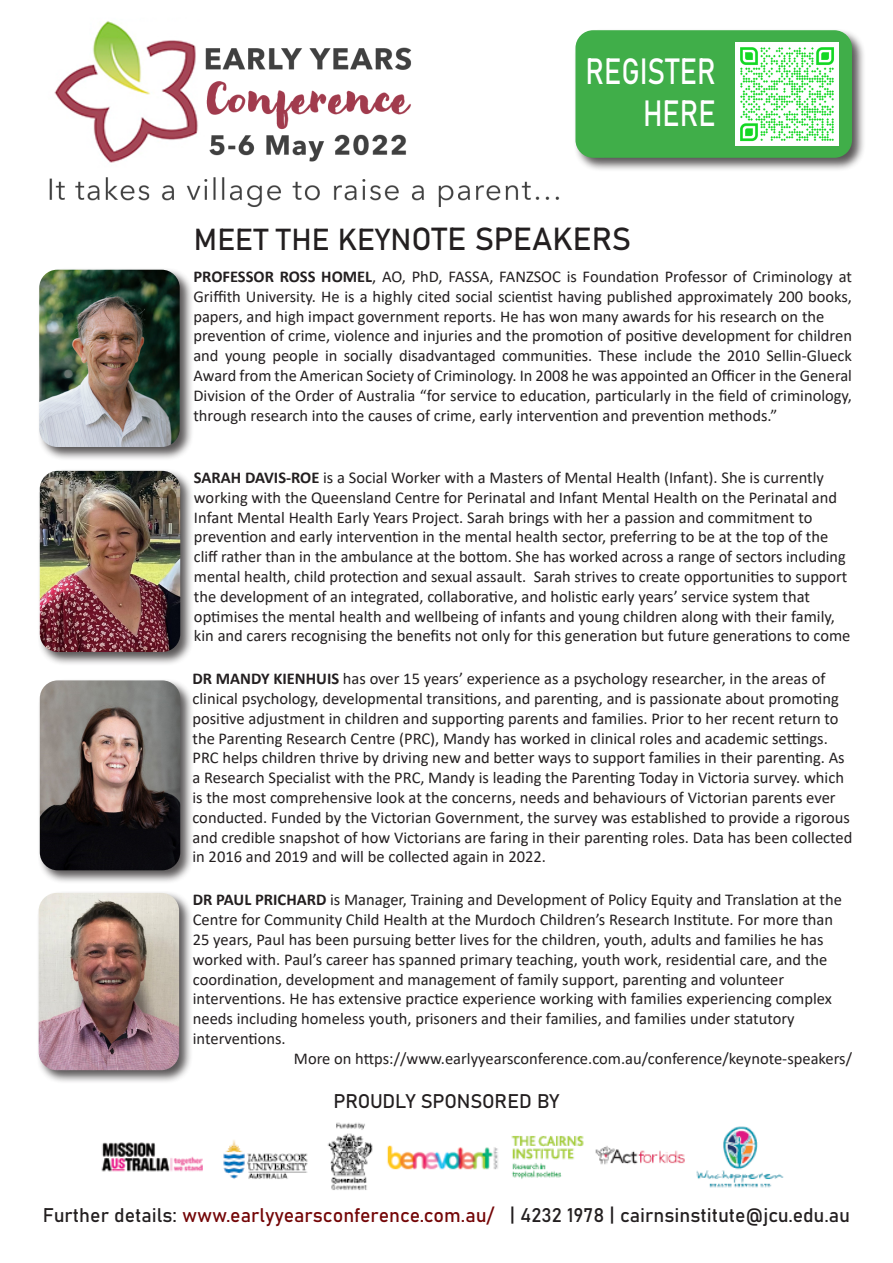
<style>
.page{position:relative;width:893px;height:1263px;background:#fff}
.page>*{position:absolute;margin:0;border:0;box-sizing:border-box;transform-origin:0 0}
.t1{font:36px "Bahnschrift";color:#fff;scale:.8 1}
.t2{font:30px "Bahnschrift";color:#231f20}
.t3{font:19.5px "Bahnschrift";color:#231f20}
.t4{font:16.5px/19.8px "Calibri";color:#231f20}
.s1{font-size:31.5px}
.s2{font-weight:700}
.s3{color:#740607}
</style>
<div class="page">
<img style="left:49px;top:21px;width:511px;height:186px">
<div style="left:573px;top:28px;width:293px;height:144px;background:#231f20;opacity:.75"></div>
<div style="left:576px;top:31px;width:275px;height:126px;background:#40ae49;border-radius:17px"></div>
<div style="left:575px;top:30px;width:277px;height:128px;border:2px solid #40ae49;border-radius:17px"></div>
<img style="left:101px;top:1122px;width:683px;height:68px">
<div style="left:38px;top:469px;width:157px;height:197px;background:#231f20;opacity:.75"></div>
<img style="left:40px;top:471px;width:140px;height:181px">
<div style="left:36px;top:891px;width:158px;height:193px;background:#231f20;opacity:.75"></div>
<img style="left:39px;top:893px;width:140px;height:177px">
<div style="left:38px;top:678px;width:157px;height:206px;background:#231f20;opacity:.75"></div>
<img style="left:40px;top:680px;width:140px;height:190px">
<div style="left:37px;top:267px;width:157px;height:194px;background:#231f20;opacity:.75"></div>
<img style="left:39px;top:270px;width:141px;height:177px">
<img style="left:735px;top:42px;width:104px;height:104px">
<p class="t1" style="left:585px;top:49px;width:165px">REGISTER</p>
<p class="t1" style="left:643px;top:91px;width:92px">HERE</p>
<p class="t2" style="left:194px;top:220px;width:439px">MEET THE KEYN<span class="s1">OTE SPEAKERS</span></p>
<p class="t4" style="left:193px;top:266px;width:660px;text-align:justify"><span class="s2">PROFESSOR ROSS HOMEL</span>, AO, PhD, FASSA, FANZSOC is Foundation Professor of Criminology at Griffith University. He is a highly cited social scientist having published approximately 200 books, papers, and high impact government reports. He has won many awards for his research on the</p>
<p class="t4" style="left:193px;top:326px;width:660px;text-align:justify">prevention of crime, violence and injuries and the promotion of positive development for children and young people in socially disadvantaged communities. These include the 2010 Sellin-Glueck Award from the American Society of Criminology. In 2008 he was appointed an Officer in the General Division of the Order of Australia “for service to education, particularly in the field of criminology, through research into the causes of crime, early intervention and prevention methods.”</p>
<p class="t4" style="left:194px;top:467px;width:645px"><span class="s2">SARAH DAVIS-ROE</span> is a Social Worker with a Masters of Mental Health (Infant). She is currently working with the Queensland Centre for Perinatal and Infant Mental Health on the Perinatal and<br>Infant Mental Health Early Years Project. Sarah brings with her a passion and commitment to</p>
<p class="t4" style="left:194px;top:527px;width:655px">prevention and early intervention in the mental health sector, preferring to be at the top of the cliff rather than in the ambulance at the bottom. She has worked across a range of sectors including mental health, child protection and sexual assault. Sarah strives to create opportunities to support the development of an integrated, collaborative, and holistic early years’ service system that</p>
<p class="t4" style="left:194px;top:606px;width:658px">optimises the mental health and wellbeing of infants and young children along with their family, kin and carers recognising the benefits not only for this generation but future generations to come</p>
<p class="t4" style="left:192px;top:668px;width:661px"><span class="s2">DR MANDY KIENHUIS</span> has over 15 years’ experience as a psychology researcher, in the areas of clinical psychology, developmental transitions, and parenting, and is passionate about promoting positive adjustment in children and supporting parents and families. Prior to her recent return to the Parenting Research Centre (PRC), Mandy has worked in clinical roles and academic settings.<br>PRC helps children thrive by driving new and better ways to support families in their parenting. As a Research Specialist with the PRC, Mandy is leading the Parenting Today in Victoria survey. which is the most comprehensive look at the concerns, needs and behaviours of Victorian parents ever conducted. Funded by the Victorian Government, the survey was established to provide a rigorous and credible snapshot of how Victorians are faring in their parenting roles. Data has been collected in 2016 and 2019 and will be collected again in 2022.</p>
<p class="t4" style="left:193px;top:889px;width:651px"><span class="s2">DR PAUL PRICHARD</span> is Manager, Training and Development of Policy Equity and Translation at the Centre for Community Child Health at the Murdoch Children’s Research Institute. For more than 25 years, Paul has been pursuing better lives for the children, youth, adults and families he has worked with. Paul’s career has spanned primary teaching, youth work, residential care, and the coordination, development and management of family support, parenting and volunteer</p>
<p class="t4" style="left:193px;top:988px;width:641px">interventions. He has extensive practice experience working with families experiencing complex needs including homeless youth, prisoners and their families, and families under statutory</p>
<p class="t4" style="left:193px;top:1028px;width:94px">interventions.</p>
<p class="t4" style="left:294px;top:1048px;width:560px">More on https://www.earlyyearsconference.com.au/conference/keynote-speakers/</p>
<p class="t3" style="left:334px;top:1089px;width:227px">PROUDLY SPONSORED BY</p>
<p class="t3" style="left:43px;top:1203px;width:809px">Further details: <span class="s3">www.earlyyearsconference.com.au/</span> | 4232 1978 | cairnsinstitute@jcu.edu.au</p>
</div>
